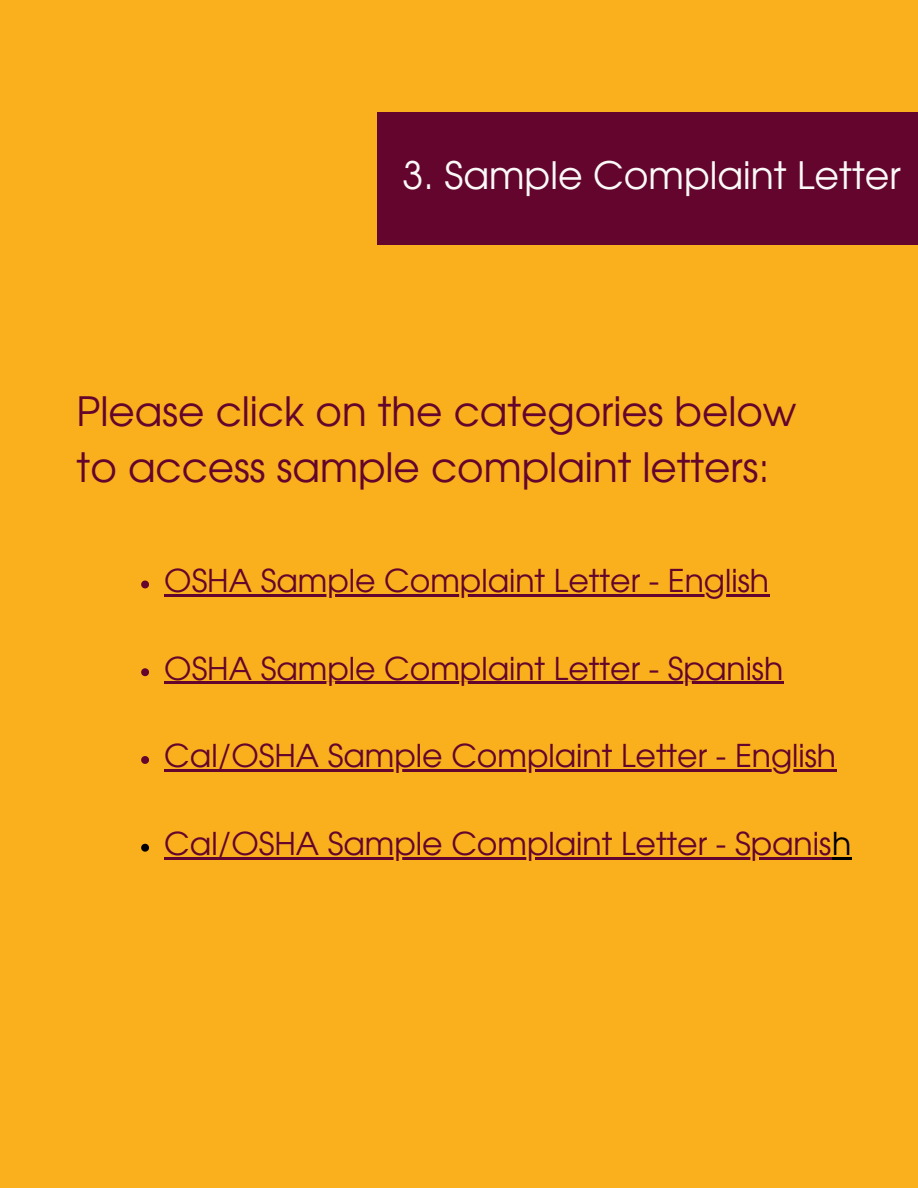
<style>
.page{position:relative;width:918px;height:1188px;background:#faaf1d}
.page>*{position:absolute;margin:0;border:0;box-sizing:border-box;transform-origin:0 0}
.t1{font:40.5px/56.2px "Evolventa";color:#63052c}
.t2{font:37.8px "Evolventa";color:#faf9f8}
.t3{font:31.5px "Evolventa";color:#63052c}
.s1{color:#000}
</style>
<div class="page">
<div style="left:377px;top:112px;width:541px;height:133px;background:#63052c"></div>
<svg style="left:141px;top:581px;width:8px;height:7px"></svg>
<hr style="left:164px;top:594px;width:606px;height:2px;background:#63052c">
<svg style="left:141px;top:668px;width:8px;height:8px"></svg>
<hr style="left:164px;top:682px;width:620px;height:2px;background:#63052c">
<svg style="left:141px;top:756px;width:8px;height:8px"></svg>
<hr style="left:164px;top:770px;width:673px;height:2px;background:#63052c">
<svg style="left:141px;top:844px;width:8px;height:8px"></svg>
<hr style="left:164px;top:857px;width:668px;height:3px;background:#63052c">
<hr style="left:832px;top:857px;width:19px;height:3px;background:#000">
<p class="t2" style="left:403px;top:159px;width:500px">3. Sample Complaint Letter</p>
<p class="t1" style="left:77px;top:385px;width:721px">Please click on the categories below to access sample complaint letters:</p>
<p class="t3" style="left:164px;top:567px;width:606px">OSHA Sample Complaint Letter - English</p>
<p class="t3" style="left:164px;top:654px;width:621px">OSHA Sample Complaint Letter - Spanish</p>
<p class="t3" style="left:164px;top:742px;width:673px">Cal/OSHA Sample Complaint Letter - English</p>
<p class="t3" style="left:164px;top:830px;width:689px">Cal/OSHA Sample Complaint Letter - Spanis<span class="s1">h</span></p>
</div>
